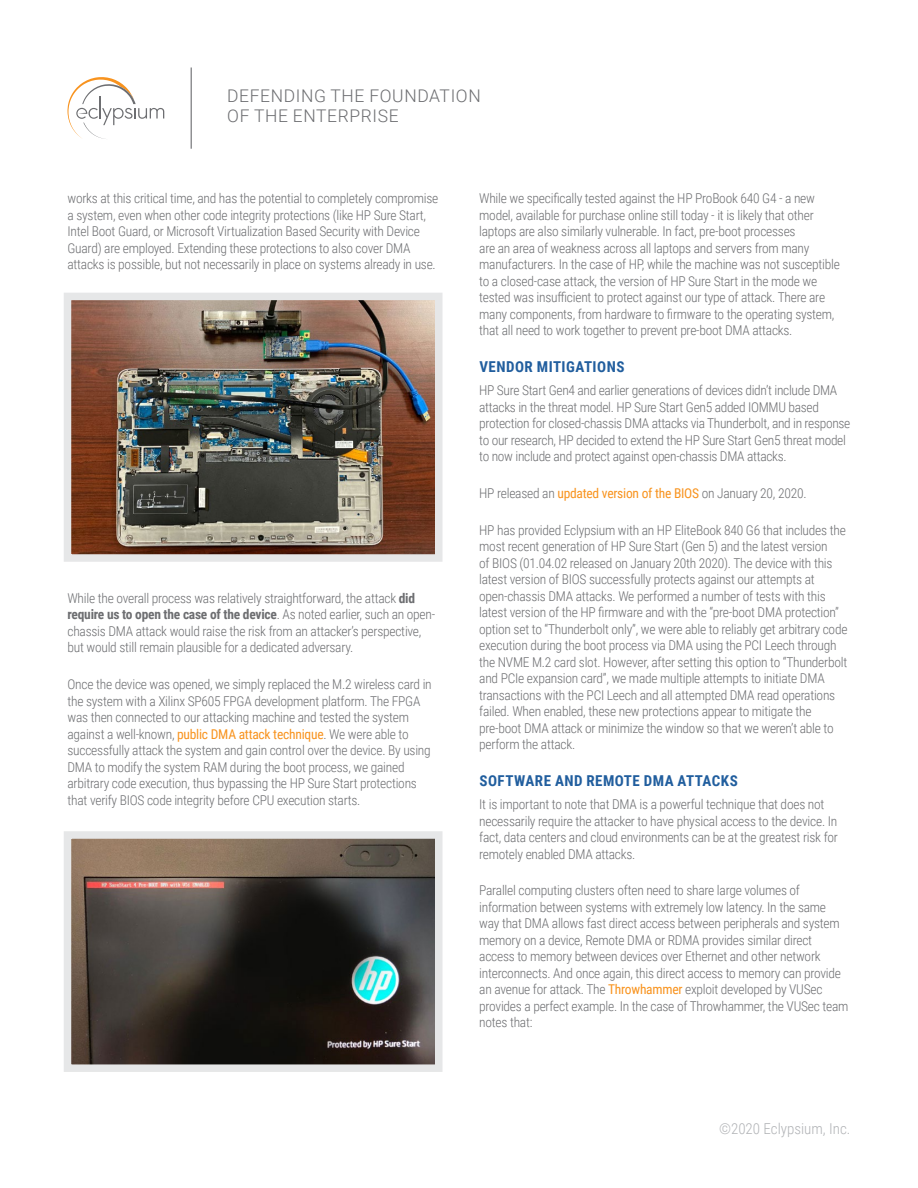
<style>
.page{position:relative;width:918px;height:1188px;background:#fff}
.page>*{position:absolute;margin:0;border:0;box-sizing:border-box;transform-origin:0 0}
.t1{font:300 17.4px/20.2px "Roboto";letter-spacing:.035em;color:#6d6e71}
.t2{font:700 15px "Roboto Condensed";letter-spacing:.03em;color:#215e9e}
.t3{font:300 15px "Roboto Condensed";color:#b1b3b6}
.t4{font:300 13.5px/16.5px "Roboto Condensed";letter-spacing:-.02em;color:#6d6e71}
.s1{font-weight:700}
.s2{font-weight:400;color:#f8931e}
</style>
<div class="page">
<svg style="left:68px;top:77px;width:96px;height:62px"></svg>
<hr style="left:191px;top:67px;width:1px;height:82px;background:#6d6e71">
<img style="left:73px;top:302px;width:361px;height:251px">
<div style="left:64px;top:293px;width:379px;height:269px;border:8px solid #e6e7e8"></div>
<img style="left:73px;top:840px;width:361px;height:223px">
<div style="left:64px;top:831px;width:379px;height:241px;border:8px solid #e6e7e8"></div>
<p class="t1" style="left:227px;top:86px;width:255px">DEFENDING THE FOUNDATION<br>OF THE ENTERPRISE</p>
<p class="t4" style="left:68px;top:191px;width:372px">works at this critical time, and has the potential to completely compromise a system, even when other code integrity protections (like HP Sure Start, Intel Boot Guard, or Microsoft Virtualization Based Security with Device Guard) are employed. Extending these protections to also cover DMA attacks is possible, but not necessarily in place on systems already in use.</p>
<p class="t4" style="left:68px;top:591px;width:369px">While the overall process was relatively straightforward, the attack <span class="s1">did require us to open the case of the device</span>. As noted earlier, such an open&shy;chassis DMA attack would raise the risk from an attacker’s perspective, but would still remain plausible for a dedicated adversary.</p>
<p class="t4" style="left:68px;top:677px;width:366px">Once the device was opened, we simply replaced the M.2 wireless card in the system with a Xilinx SP605 FPGA development platform. The FPGA was then connected to our attacking machine and tested the system against a well-known, <span class="s2">public DMA attack technique</span>. We were able to successfully attack the system and gain control over the device. By using DMA to modify the system RAM during the boot process, we gained arbitrary code execution, thus bypassing the HP Sure Start protections that verify BIOS code integrity before CPU execution starts.</p>
<p class="t4" style="left:479px;top:190px;width:362px">While we specifically tested against the HP ProBook 640 G4 - a new model, available for purchase online still today - it is likely that other laptops are also similarly vulnerable. In fact, pre-boot processes<br>are an area of weakness across all laptops and servers from many manufacturers. In the case of HP, while the machine was not susceptible to a closed-case attack, the version of HP Sure Start in the mode we tested was insufficient to protect against our type of attack. There are many components, from hardware to firmware to the operating system, that all need to work together to prevent pre-boot DMA attacks.</p>
<p class="t2" style="left:480px;top:361px;width:146px">VENDOR MITIGATIONS</p>
<p class="t4" style="left:479px;top:383px;width:373px">HP Sure Start Gen4 and earlier generations of devices didn’t include DMA attacks in the threat model. HP Sure Start Gen5 added IOMMU based protection for closed-chassis DMA attacks via Thunderbolt, and in response to our research, HP decided to extend the HP Sure Start Gen5 threat model to now include and protect against open-chassis DMA attacks.</p>
<p class="t4" style="left:479px;top:486px;width:329px">HP released an <span class="s2">updated version of the BIOS</span> on January 20, 2020.</p>
<p class="t4" style="left:479px;top:523px;width:370px">HP has provided Eclypsium with an HP EliteBook 840 G6 that includes the most recent generation of HP Sure Start (Gen 5) and the latest version<br>of BIOS (01.04.02 released on January 20th 2020). The device with this latest version of BIOS successfully protects against our attempts at open-chassis DMA attacks. We performed a number of tests with this latest version of the HP firmware and with the “pre-boot DMA protection” option set to “Thunderbolt only”, we were able to reliably get arbitrary code execution during the boot process via DMA using the PCI Leech through the NVME M.2 card slot. However, after setting this option to “Thunderbolt and PCIe expansion card”, we made multiple attempts to initiate DMA transactions with the PCI Leech and all attempted DMA read operations failed. When enabled, these new protections appear to mitigate the pre-boot DMA attack or minimize the window so that we weren’t able to perform the attack.</p>
<p class="t2" style="left:480px;top:775px;width:260px">SOFTWARE AND REMOTE DMA ATTACKS</p>
<p class="t4" style="left:479px;top:797px;width:360px">It is important to note that DMA is a powerful technique that does not necessarily require the attacker to have physical access to the device. In fact, data centers and cloud environments can be at the greatest risk for remotely enabled DMA attacks.</p>
<p class="t4" style="left:479px;top:883px;width:371px">Parallel computing clusters often need to share large volumes of information between systems with extremely low latency. In the same way that DMA allows fast direct access between peripherals and system memory on a device, Remote DMA or RDMA provides similar direct access to memory between devices over Ethernet and other network interconnects. And once again, this direct access to memory can provide an avenue for attack. The <span class="s2">Throwhammer</span> exploit developed by VUSec provides a perfect example. In the case of Throwhammer, the VUSec team notes that:</p>
<p class="t3" style="left:719px;top:1122px;width:133px">©2020 Eclypsium, Inc.</p>
</div>
